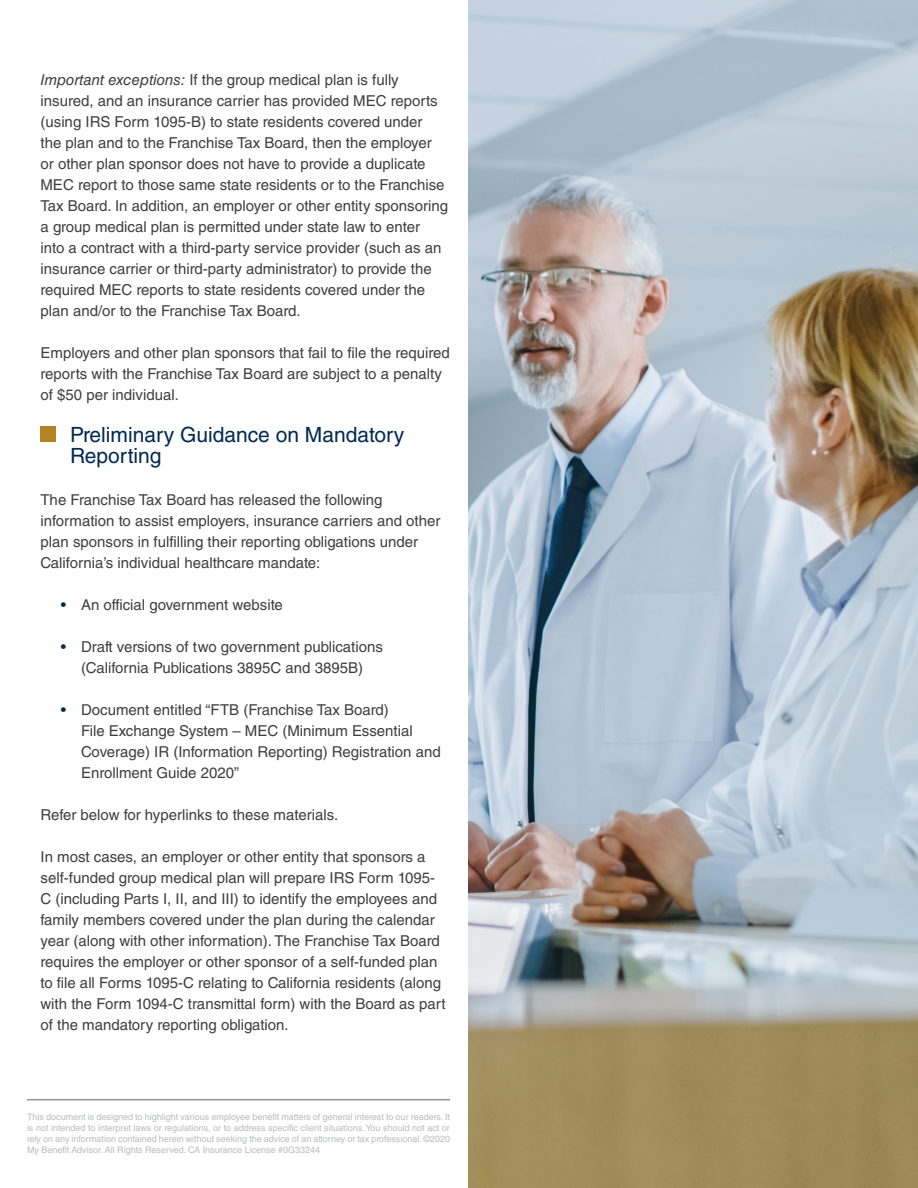
<style>
.page{position:relative;width:918px;height:1188px;background:#fff}
.page>*{position:absolute;margin:0;border:0;box-sizing:border-box;transform-origin:0 0}
.t1{font:21px/21px "Helvetica LT Std";color:#002953}
.t2{font:15px/21px "Helvetica LT Std";color:#3e3e3f}
.t3{font:9px/10.8px "Helvetica LT Std";color:#babbbe;text-align:justify}
.s1{font-style:italic}
.s2{color:#002953}
</style>
<div class="page">
<hr style="left:27px;top:1099px;width:423px;height:1px;background:#919295">
<div style="left:40px;top:426px;width:16px;height:16px;background:#b68322"></div>
<img style="left:468px;top:0;width:450px;height:1188px">
<p class="t2" style="left:40px;top:69px;width:409px"><span class="s1">Important exceptions:</span> If the group medical plan is fully insured, and an insurance carrier has provided MEC reports (using IRS Form 1095-B) to state residents covered under<br>the plan and to the Franchise Tax Board, then the employer or other plan sponsor does not have to provide a duplicate MEC report to those same state residents or to the Franchise Tax Board. In addition, an employer or other entity sponsoring a group medical plan is permitted under state law to enter<br>into a contract with a third-party service provider (such as an insurance carrier or third-party administrator) to provide the required MEC reports to state residents covered under the plan and/or to the Franchise Tax Board.</p>
<p class="t2" style="left:40px;top:342px;width:411px">Employers and other plan sponsors that fail to file the required reports with the Franchise Tax Board are subject to a penalty of $50 per individual.</p>
<p class="t1" style="left:70px;top:424px;width:336px">Preliminary Guidance on Mandatory<br>Reporting</p>
<p class="t2" style="left:40px;top:489px;width:401px">The Franchise Tax Board has released the following information to assist employers, insurance carriers and other plan sponsors in fulfilling their reporting obligations under California’s individual healthcare mandate:</p>
<p class="t2" style="left:61px;top:594px;width:224px"><span class="s2">•</span> An official government website</p>
<p class="t2" style="left:61px;top:636px;width:324px;text-align:center"><span class="s2">•</span> Draft versions of two government publications (California Publications 3895C and 3895B)</p>
<p class="t2" style="left:81px;top:699px;width:361px;text-indent:-20px"><span class="s2">•</span> Document entitled “FTB (Franchise Tax Board)<br>File Exchange System – MEC (Minimum Essential Coverage) IR (Information Reporting) Registration and Enrollment Guide 2020”</p>
<p class="t2" style="left:40px;top:804px;width:299px">Refer below for hyperlinks to these materials.</p>
<p class="t2" style="left:40px;top:846px;width:407px">In most cases, an employer or other entity that sponsors a self-funded group medical plan will prepare IRS Form 1095- C (including Parts I, II, and III) to identify the employees and family members covered under the plan during the calendar year (along with other information). The Franchise Tax Board requires the employer or other sponsor of a self-funded plan to file all Forms 1095-C relating to California residents (along with the Form 1094-C transmittal form) with the Board as part of the mandatory reporting obligation.</p>
<p class="t3" style="left:27px;top:1112px;width:425px">This document is designed to highlight various employee benefit matters of general interest to our readers. It is not intended to interpret laws or regulations, or to address specific client situations. You should not act or rely on any information contained herein without seeking the advice of an attorney or tax professional. ©2020<br>My Benefit Advisor. All Rights Reserved. CA Insurance License #0G33244</p>
</div>
